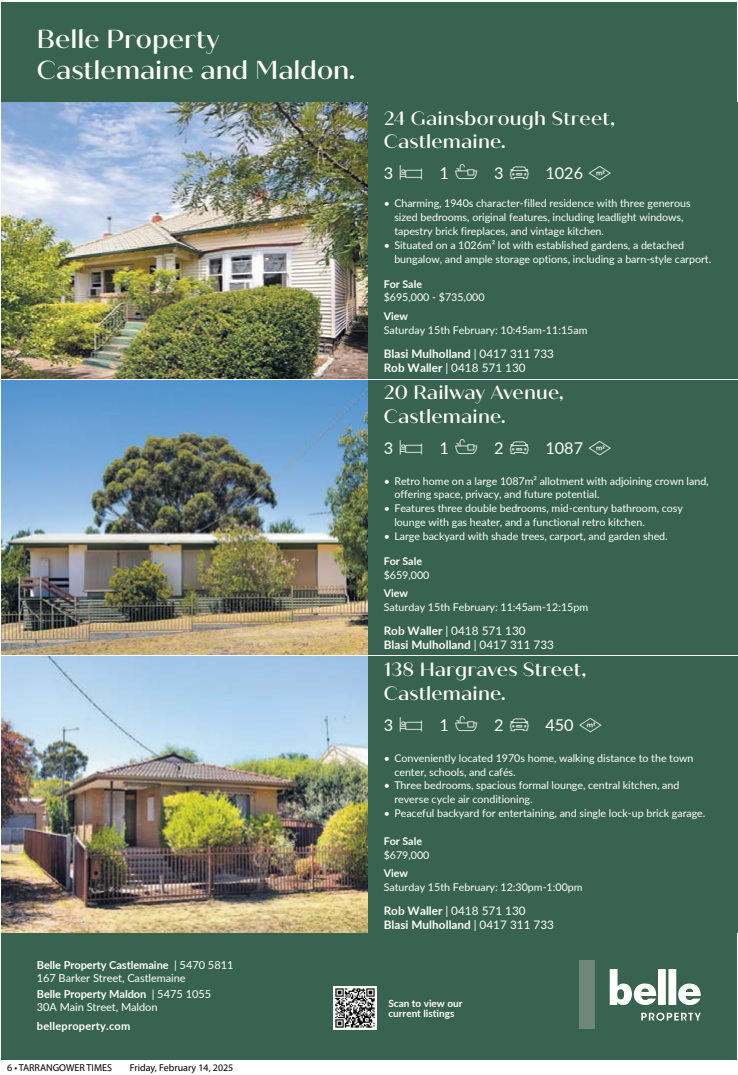
<style>
.page{position:relative;width:738px;height:1075px;background:#fff}
.page>*{position:absolute;margin:0;border:0;box-sizing:border-box;transform-origin:0 0}
.t1{font:500 26px/31px "Quiche Sans";color:#fff}
.t2{font:500 19.2px/23.4px "Quiche Sans";letter-spacing:.01em;color:#fff}
.t3{font:16.3px "Lato";color:#fff}
.t4{font:700 11.7px/13.9px "Lato";letter-spacing:.005em;color:#fff}
.t5{font:11px/13px "Lato";letter-spacing:-.005em;color:#fff}
.t6{font:700 11px "Lato";letter-spacing:.02em;color:#fff}
.t7{font:10.7px/13.9px "Lato";letter-spacing:-.005em;color:#fff}
.t8{font:700 10.7px "Lato";color:#fff}
.t9{font:10px "Myriad Pro";color:#000}
.t10{font:700 10px/10px "Lato";color:#fff}
.s1{font-weight:700}
.s2{font-family:"Belle Icons";font-size:9.6px}
.s3{font-weight:400}
</style>
<div class="page">
<div style="left:2px;top:932px;width:734px;height:127px;background:#386351"></div>
<div style="left:579px;top:960px;width:15px;height:68px;background:#6e8778"></div>
<svg style="left:609px;top:969px;width:91px;height:36px"></svg>
<svg style="left:641px;top:1012px;width:59px;height:8px"></svg>
<div style="left:2px;top:2px;width:734px;height:100px;background:#386351"></div>
<img style="left:333px;top:986px;width:43px;height:43px">
<div style="left:367px;top:102px;width:369px;height:276px;background:#386351"></div>
<img style="left:2px;top:102px;width:365px;height:276px">
<div style="left:367px;top:380px;width:369px;height:274px;background:#386351"></div>
<img style="left:2px;top:380px;width:365px;height:274px">
<div style="left:367px;top:656px;width:369px;height:276px;background:#386351"></div>
<img style="left:2px;top:656px;width:365px;height:276px">
<h1 class="t1" style="left:37px;top:24px;width:319px">Belle Property<br>Castlemaine and Maldon.</h1>
<p class="t5" style="left:37px;top:957px;width:198px"><span class="s1">Belle Property Castlemaine</span> | 5470 5811<br>167 Barker Street, Castlemaine</p>
<p class="t5" style="left:37px;top:986px;width:176px"><span class="s1">Belle Property Maldon</span> | 5475 1055<br>30A Main Street, Maldon</p>
<p class="t6" style="left:37px;top:1017px;width:95px">belleproperty.com</p>
<p class="t9" style="left:7px;top:1060px;width:106px">6 • TARRANGOWER TIMES</p>
<p class="t9" style="left:130px;top:1060px;width:105px">Friday, February 14, 2025</p>
<h2 class="t2" style="left:383px;top:107px;width:232px">24 Gainsborough Street,<br>Castlemaine.</h2>
<h3 class="t3" style="left:383px;top:162px;width:232px">3 <span class="s2">A</span> 1 <span class="s2">B</span> 3 <span class="s2">V</span> 1026 <span class="s2">R</span></h3>
<p class="t7" style="left:394px;top:196px;width:297px;text-indent:-11px">• Charming, 1940s character-filled residence with three generous sized bedrooms, original features, including leadlight windows, tapestry brick fireplaces, and vintage kitchen.</p>
<p class="t7" style="left:394px;top:238px;width:318px;text-indent:-11px">• Situated on a 1026m² lot with established gardens, a detached bungalow, and ample storage options, including a barn-style carport.</p>
<p class="t8" style="left:383px;top:276px;width:40px">For Sale</p>
<p class="t7" style="left:383px;top:290px;width:102px">$695,000 - $735,000</p>
<p class="t8" style="left:383px;top:308px;width:26px">View</p>
<p class="t7" style="left:383px;top:322px;width:205px">Saturday 15th February: 10:45am-11:15am</p>
<p class="t4" style="left:383px;top:346px;width:172px">Blasi Mulholland <span class="s3">| 0417 311 733<br></span>Rob Waller <span class="s3">| 0418 571 130</span></p>
<h2 class="t2" style="left:383px;top:381px;width:181px">20 Railway Avenue,<br>Castlemaine.</h2>
<h3 class="t3" style="left:383px;top:436px;width:232px">3 <span class="s2">A</span> 1 <span class="s2">B</span> 2 <span class="s2">V</span> 1087 <span class="s2">R</span></h3>
<p class="t7" style="left:394px;top:473px;width:315px;text-indent:-11px">• Retro home on a large 1087m² allotment with adjoining crown land, offering space, privacy, and future potential.</p>
<p class="t7" style="left:394px;top:501px;width:290px;text-indent:-11px">• Features three double bedrooms, mid-century bathroom, cosy lounge with gas heater, and a functional retro kitchen.</p>
<p class="t7" style="left:383px;top:528px;width:285px">• Large backyard with shade trees, carport, and garden shed.</p>
<p class="t8" style="left:383px;top:553px;width:40px">For Sale</p>
<p class="t7" style="left:383px;top:567px;width:47px">$659,000</p>
<p class="t8" style="left:383px;top:585px;width:26px">View</p>
<p class="t7" style="left:383px;top:599px;width:206px">Saturday 15th February: 11:45am-12:15pm</p>
<p class="t4" style="left:383px;top:623px;width:172px">Rob Waller <span class="s3">| 0418 571 130<br></span>Blasi Mulholland <span class="s3">| 0417 311 733</span></p>
<h2 class="t2" style="left:383px;top:658px;width:204px">138 Hargraves Street,<br>Castlemaine.</h2>
<h3 class="t3" style="left:383px;top:713px;width:223px">3 <span class="s2">A</span> 1 <span class="s2">B</span> 2 <span class="s2">V</span> 450 <span class="s2">R</span></h3>
<p class="t7" style="left:394px;top:750px;width:300px;text-indent:-11px">• Conveniently located 1970s home, walking distance to the town center, schools, and cafés.</p>
<p class="t7" style="left:394px;top:778px;width:286px;text-indent:-11px">• Three bedrooms, spacious formal lounge, central kitchen, and reverse cycle air conditioning.</p>
<p class="t7" style="left:383px;top:805px;width:323px">• Peaceful backyard for entertaining, and single lock-up brick garage.</p>
<p class="t8" style="left:383px;top:833px;width:40px">For Sale</p>
<p class="t7" style="left:383px;top:847px;width:47px">$679,000</p>
<p class="t8" style="left:383px;top:865px;width:26px">View</p>
<p class="t7" style="left:383px;top:879px;width:200px">Saturday 15th February: 12:30pm-1:00pm</p>
<p class="t4" style="left:383px;top:903px;width:172px">Rob Waller <span class="s3">| 0418 571 130<br></span>Blasi Mulholland <span class="s3">| 0417 311 733</span></p>
<p class="t10" style="left:388px;top:997px;width:76px">Scan to view our current listings</p>
</div>
